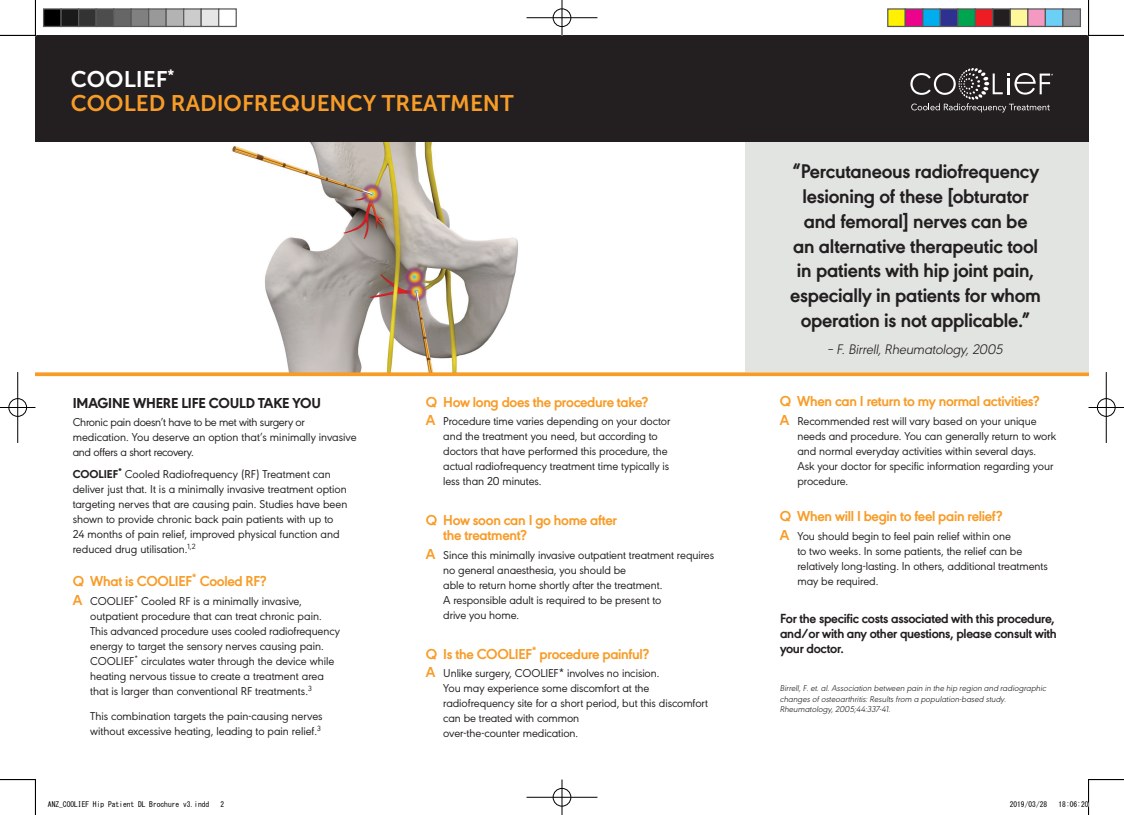
<style>
.page{position:relative;width:1124px;height:815px;background:#fff}
.page>*{position:absolute;margin:0;border:0;box-sizing:border-box;transform-origin:0 0}
.t1{font:22.5px/23.8px "Museo Sans 700";color:#f89c28}
.t2{font:700 20.62px/25px "Avanos Sans";letter-spacing:-.015em;color:#231f20;text-align:center}
.t3{font:700 15px/15px "Avanos Sans";letter-spacing:-.02em;color:#f89c28}
.t4{font:800 15px "Avanos Sans";letter-spacing:-.01em;color:#231f20}
.t5{font:italic 300 14.38px "Avanos Sans";letter-spacing:-.01em;color:#231f20}
.t6{font:700 13.75px/15px "Avanos Sans";letter-spacing:-.02em;color:#231f20}
.t7{font:11.88px/15px "Avanos Sans";letter-spacing:-.005em;color:#231f20}
.t8{font:11.88px/15px "Avanos Sans";letter-spacing:-.025em;color:#231f20}
.t9{font:italic 300 8.75px/10.5px "Avanos Sans";letter-spacing:.005em;color:#231f20}
.t10{font:7.5px "MS Gothic";color:#000}
.s1{color:#fff}
.s2{font-weight:800}
.s3{font-weight:700;font-size:15px;color:#f89c28}
</style>
<div class="page">
<div style="left:744px;top:132px;width:344px;height:239px;background:#e2e4e2"></div>
<img style="left:232px;top:142px;width:286px;height:230px">
<div style="left:35px;top:35px;width:1053px;height:107px;background:#231f20"></div>
<svg style="left:35px;top:372px;width:1053px;height:4px;background:#f8a43b"></svg>
<svg style="left:910px;top:68px;width:142px;height:44px"></svg>
<hr style="left:0;top:35px;width:35px;height:1px;background:#000">
<hr style="left:1088px;top:35px;width:35px;height:1px;background:#000">
<hr style="left:0;top:779px;width:35px;height:1px;background:#000">
<hr style="left:1088px;top:779px;width:35px;height:1px;background:#000">
<hr style="left:35px;top:0;width:1px;height:35px;background:#000">
<hr style="left:35px;top:780px;width:1px;height:35px;background:#000">
<hr style="left:1088px;top:0;width:1px;height:35px;background:#000">
<hr style="left:1088px;top:780px;width:1px;height:35px;background:#000">
<div style="left:552px;top:8px;width:19px;height:19px;border:2px solid #fff;border-radius:50%"></div>
<hr style="left:526px;top:17px;width:71px;height:2px;background:#fff">
<div style="left:553px;top:9px;width:18px;height:18px;border:1px solid #000;border-radius:50%"></div>
<hr style="left:526px;top:18px;width:71px;height:1px;background:#000">
<hr style="left:561px;top:0;width:1px;height:35px;background:#000">
<div style="left:552px;top:787px;width:19px;height:20px;border:2px solid #fff;border-radius:50%"></div>
<hr style="left:526px;top:796px;width:71px;height:2px;background:#fff">
<div style="left:553px;top:788px;width:18px;height:18px;border:1px solid #000;border-radius:50%"></div>
<hr style="left:526px;top:797px;width:71px;height:1px;background:#000">
<hr style="left:561px;top:780px;width:1px;height:35px;background:#000">
<div style="left:8px;top:398px;width:19px;height:19px;border:2px solid #fff;border-radius:50%"></div>
<hr style="left:17px;top:372px;width:2px;height:71px;background:#fff">
<div style="left:9px;top:398px;width:18px;height:19px;border:1px solid #000;border-radius:50%"></div>
<hr style="left:0;top:407px;width:35px;height:1px;background:#000">
<hr style="left:18px;top:372px;width:1px;height:71px;background:#000">
<div style="left:1096px;top:398px;width:19px;height:19px;border:2px solid #fff;border-radius:50%"></div>
<div style="left:1096px;top:398px;width:19px;height:19px;border:1px solid #000;border-radius:50%"></div>
<hr style="left:1088px;top:407px;width:35px;height:1px;background:#000">
<hr style="left:1105px;top:372px;width:1px;height:71px;background:#000">
<div style="left:44px;top:9px;width:17px;height:17px;background:#000"></div>
<div style="left:43px;top:8px;width:19px;height:19px;border:1px solid #595959"></div>
<div style="left:61px;top:9px;width:18px;height:17px;background:#1a1a1a"></div>
<div style="left:60px;top:8px;width:19px;height:19px;border:1px solid #595959"></div>
<div style="left:79px;top:9px;width:17px;height:17px;background:#333"></div>
<div style="left:78px;top:8px;width:19px;height:19px;border:1px solid #595959"></div>
<div style="left:96px;top:9px;width:18px;height:17px;background:#4d4d4d"></div>
<div style="left:95px;top:8px;width:19px;height:19px;border:1px solid #595959"></div>
<div style="left:114px;top:9px;width:17px;height:17px;background:#666"></div>
<div style="left:113px;top:8px;width:19px;height:19px;border:1px solid #595959"></div>
<div style="left:131px;top:9px;width:18px;height:17px;background:#808080"></div>
<div style="left:130px;top:8px;width:19px;height:19px;border:1px solid #595959"></div>
<div style="left:149px;top:9px;width:17px;height:17px;background:#999"></div>
<div style="left:148px;top:8px;width:19px;height:19px;border:1px solid #595959"></div>
<div style="left:166px;top:9px;width:18px;height:17px;background:#b3b3b3"></div>
<div style="left:165px;top:8px;width:19px;height:19px;border:1px solid #595959"></div>
<div style="left:184px;top:9px;width:17px;height:17px;background:#ccc"></div>
<div style="left:183px;top:8px;width:19px;height:19px;border:1px solid #595959"></div>
<div style="left:201px;top:9px;width:18px;height:17px;background:#e6e6e6"></div>
<div style="left:200px;top:8px;width:19px;height:19px;border:1px solid #595959"></div>
<div style="left:218px;top:8px;width:19px;height:19px;border:1px solid #595959"></div>
<div style="left:887px;top:9px;width:18px;height:17px;background:#fff101"></div>
<div style="left:887px;top:8px;width:18px;height:19px;border:1px solid #595959"></div>
<div style="left:905px;top:9px;width:17px;height:17px;background:#ed028c"></div>
<div style="left:904px;top:8px;width:19px;height:19px;border:1px solid #595959"></div>
<div style="left:922px;top:9px;width:18px;height:17px;background:#00aeef"></div>
<div style="left:922px;top:8px;width:18px;height:19px;border:1px solid #595959"></div>
<div style="left:940px;top:9px;width:17px;height:17px;background:#2e3092"></div>
<div style="left:939px;top:8px;width:19px;height:19px;border:1px solid #595959"></div>
<div style="left:957px;top:9px;width:18px;height:17px;background:#00a54f"></div>
<div style="left:957px;top:8px;width:18px;height:19px;border:1px solid #595959"></div>
<div style="left:975px;top:9px;width:17px;height:17px;background:#ee1d23"></div>
<div style="left:974px;top:8px;width:19px;height:19px;border:1px solid #595959"></div>
<div style="left:992px;top:9px;width:18px;height:17px;background:#231f20"></div>
<div style="left:992px;top:8px;width:18px;height:19px;border:1px solid #595959"></div>
<div style="left:1010px;top:9px;width:17px;height:17px;background:#fff79a"></div>
<div style="left:1009px;top:8px;width:19px;height:19px;border:1px solid #595959"></div>
<div style="left:1027px;top:9px;width:18px;height:17px;background:#f499c2"></div>
<div style="left:1027px;top:8px;width:18px;height:19px;border:1px solid #595959"></div>
<div style="left:1045px;top:9px;width:17px;height:17px;background:#6bcff6"></div>
<div style="left:1044px;top:8px;width:19px;height:19px;border:1px solid #595959"></div>
<div style="left:1062px;top:9px;width:18px;height:17px;background:#939598"></div>
<div style="left:1062px;top:8px;width:18px;height:19px;border:1px solid #595959"></div>
<h1 class="t1" style="left:71px;top:68px;width:444px"><span class="s1">COOLIEF</span><sup>*<br></sup>COOLED RADIOFREQUENCY TREATMENT</h1>
<p class="t4" style="left:73px;top:391px;width:250px">IMAGINE WHERE LIFE COULD TAKE YOU</p>
<p class="t8" style="left:73px;top:414px;width:285px">Chronic pain doesn’t have to be met with surgery or medication. You deserve an option that’s minimally invasive and offers a short recovery.</p>
<p class="t7" style="left:73px;top:466px;width:276px"><span class="s2">COOLIEF</span><sup>*</sup> Cooled Radiofrequency (RF) Treatment can deliver just that. It is a minimally invasive treatment option targeting nerves that are causing pain. Studies have been shown to provide chronic back pain patients with up to 24 months of pain relief, improved physical function and reduced drug utilisation.<sup>1,2</sup></p>
<p class="t3" style="left:73px;top:572px;width:195px">Q What is COOLIEF<sup>*</sup> Cooled RF?</p>
<p class="t7" style="left:90px;top:592px;width:251px;text-indent:-18px"><span class="s3">A</span> COOLIEF<sup>*</sup> Cooled RF is a minimally invasive, outpatient procedure that can treat chronic pain.<br>This advanced procedure uses cooled radiofrequency energy to target the sensory nerves causing pain.<br>COOLIEF<sup>*</sup> circulates water through the device while heating nervous tissue to create a treatment area that is larger than conventional RF treatments.<sup>3</sup></p>
<p class="t7" style="left:90px;top:708px;width:234px">This combination targets the pain-causing nerves without excessive heating, leading to pain relief.<sup>3</sup></p>
<p class="t3" style="left:425px;top:393px;width:224px">Q How long does the procedure take?</p>
<p class="t7" style="left:443px;top:413px;width:229px;text-indent:-18px"><span class="s3">A</span> Procedure time varies depending on your doctor and the treatment you need, but according to doctors that have performed this procedure, the actual radiofrequency treatment time typically is less than 20 minutes.</p>
<p class="t3" style="left:443px;top:512px;width:175px;text-indent:-18px">Q How soon can I go home after the treatment?</p>
<p class="t7" style="left:443px;top:546px;width:272px;text-indent:-18px"><span class="s3">A</span> Since this minimally invasive outpatient treatment requires no general anaesthesia, you should be<br>able to return home shortly after the treatment.<br>A responsible adult is required to be present to<br>drive you home.</p>
<p class="t3" style="left:425px;top:645px;width:225px">Q Is the COOLIEF<sup>*</sup> procedure painful?</p>
<p class="t7" style="left:443px;top:665px;width:266px;text-indent:-18px"><span class="s3">A</span> Unlike surgery, COOLIEF* involves no incision.<br>You may experience some discomfort at the radiofrequency site for a short period, but this discomfort can be treated with common<br>over-the-counter medication.</p>
<h2 class="t2" style="left:790px;top:157px;width:252px">“Percutaneous radiofrequency lesioning of these [obturator and femoral] nerves can be<br>an alternative therapeutic tool in patients with hip joint pain, especially in patients for whom operation is not applicable.”</h2>
<p class="t5" style="left:827px;top:339px;width:177px">– F. Birrell, Rheumatology, 2005</p>
<p class="t3" style="left:779px;top:393px;width:261px">Q When can I return to my normal activities?</p>
<p class="t7" style="left:797px;top:412px;width:260px;text-indent:-18px"><span class="s3">A</span> Recommended rest will vary based on your unique needs and procedure. You can generally return to work and normal everyday activities within several days.<br>Ask your doctor for specific information regarding your procedure.</p>
<p class="t3" style="left:779px;top:508px;width:224px">Q When will I begin to feel pain relief?</p>
<p class="t7" style="left:797px;top:527px;width:252px;text-indent:-18px"><span class="s3">A</span> You should begin to feel pain relief within one<br>to two weeks. In some patients, the relief can be relatively long-lasting. In others, additional treatments may be required.</p>
<p class="t6" style="left:780px;top:610px;width:278px">For the specific costs associated with this procedure, and/or with any other questions, please consult with your doctor.</p>
<p class="t9" style="left:780px;top:683px;width:268px">Birrell, F. et. al. Association between pain in the hip region and radiographic changes of osteoarthritis: Results from a population-based study.<br>Rheumatology, 2005;44:337-41.</p>
<p class="t10" style="left:48px;top:801px;width:163px">ANZ_COOLIEF Hip Patient DL Brochure v3.indd</p>
<p class="t10" style="left:220px;top:801px;width:5px">2</p>
<p class="t10" style="left:1009px;top:801px;width:39px">2019/03/28</p>
<p class="t10" style="left:1058px;top:801px;width:31px">18:06:20</p>
</div>
